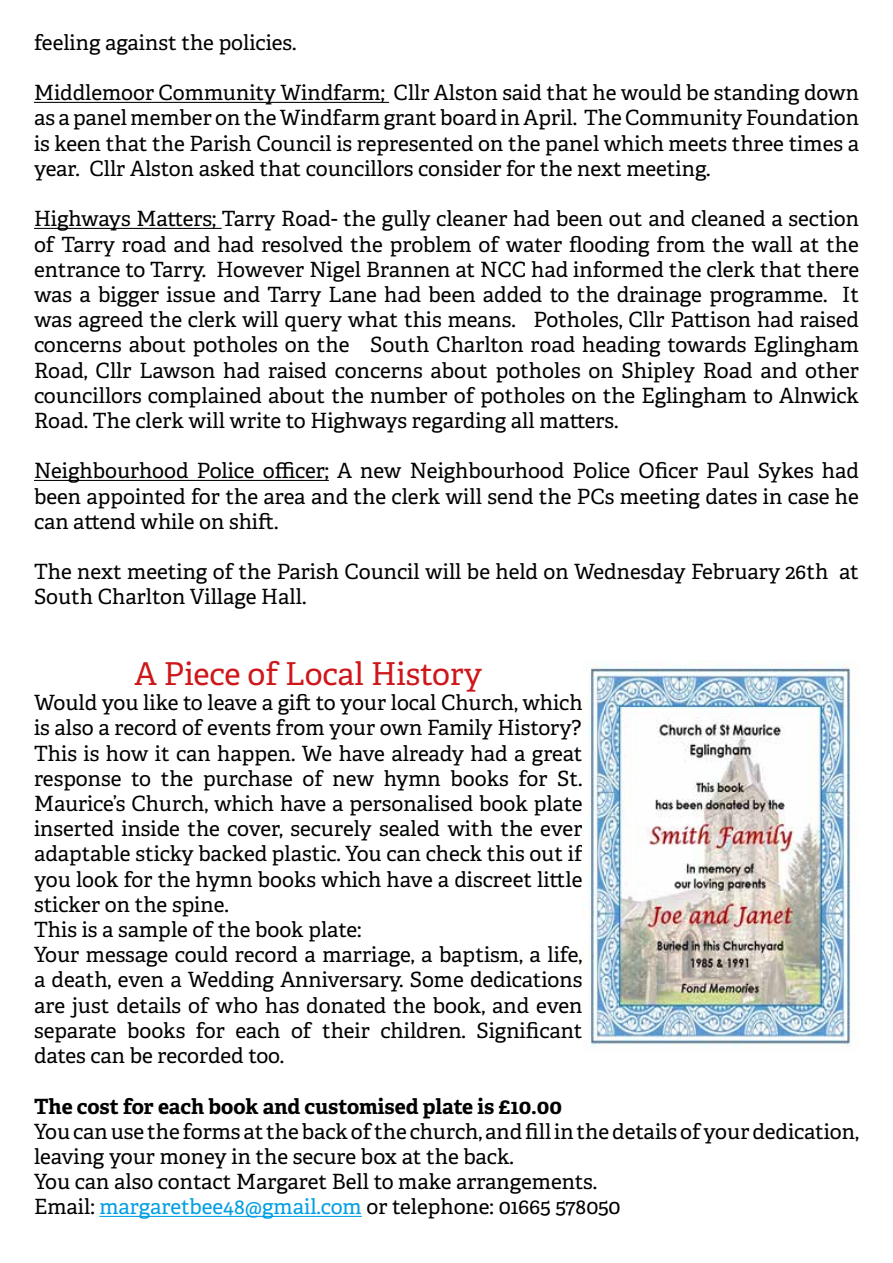
<style>
.page{position:relative;width:893px;height:1263px;background:#fff}
.page>*{position:absolute;margin:0;border:0;box-sizing:border-box;transform-origin:0 0}
.t1{font:31.5px "Adelle";color:#cd171a}
.t2{font:21px/25.2px "Adelle";color:#000;text-align:justify}
.t3{font:700 21px "Adelle";color:#000}
.s1{color:#009fe3}
</style>
<div class="page">
<hr style="left:34px;top:102px;width:355px;height:1px;background:#000">
<hr style="left:34px;top:228px;width:188px;height:1px;background:#000">
<hr style="left:34px;top:480px;width:295px;height:1px;background:#000">
<hr style="left:99px;top:1216px;width:263px;height:1px;background:#009fe3">
<img style="left:587px;top:661px;width:268px;height:386px">
<p class="t2" style="left:34px;top:29px;width:264px">feeling against the policies.</p>
<p class="t2" style="left:34px;top:79px;width:826px">Middlemoor Community Windfarm; Cllr Alston said that he would be standing down as a panel member on the Windfarm grant board in April. The Community Foundation is keen that the Parish Council is represented on the panel which meets three times a year. Cllr Alston asked that councillors consider for the next meeting.</p>
<p class="t2" style="left:34px;top:205px;width:826px">Highways Matters; Tarry Road- the gully cleaner had been out and cleaned a section of Tarry road and had resolved the problem of water flooding from the wall at the entrance to Tarry. However Nigel Brannen at NCC had informed the clerk that there was a bigger issue and Tarry Lane had been added to the drainage programme. It was agreed the clerk will query what this means. Potholes, Cllr Pattison had raised concerns about potholes on the South Charlton road heading towards Eglingham Road, Cllr Lawson had raised concerns about potholes on Shipley Road and other councillors complained about the number of potholes on the Eglingham to Alnwick Road. The clerk will write to Highways regarding all matters.</p>
<p class="t2" style="left:34px;top:457px;width:826px">Neighbourhood Police officer; A new Neighbourhood Police Oficer Paul Sykes had been appointed for the area and the clerk will send the PCs meeting dates in case he can attend while on shift.</p>
<p class="t2" style="left:34px;top:558px;width:826px">The next meeting of the Parish Council will be held on Wednesday February 26th at<br>South Charlton Village Hall.</p>
<h1 class="t1" style="left:134px;top:651px;width:349px">A Piece of Local History</h1>
<p class="t2" style="left:34px;top:689px;width:550px;text-align:left">Would you like to leave a gift to your local Church, which is also a record of events from your own Family History?<br>This is how it can happen. We have already had a great response to the purchase of new hymn books for St.<br>Maurice’s Church, which have a personalised book plate inserted inside the cover, securely sealed with the ever adaptable sticky backed plastic. You can check this out if you look for the hymn books which have a discreet little sticker on the spine.<br>This is a sample of the book plate:<br>Your message could record a marriage, a baptism, a life, a death, even a Wedding Anniversary. Some dedications are just details of who has donated the book, and even separate books for each of their children. Significant dates can be recorded too.</p>
<p class="t3" style="left:34px;top:1091px;width:529px">The cost for each book and customised plate is £10.00</p>
<p class="t2" style="left:34px;top:1118px;width:826px;text-align:left">You can use the forms at the back of the church, and fill in the details of your dedication, leaving your money in the secure box at the back.<br>You can also contact Margaret Bell to make arrangements.<br>Email: <span class="s1">margaretbee48@gmail.com</span> or telephone: 01665 578050</p>
</div>
